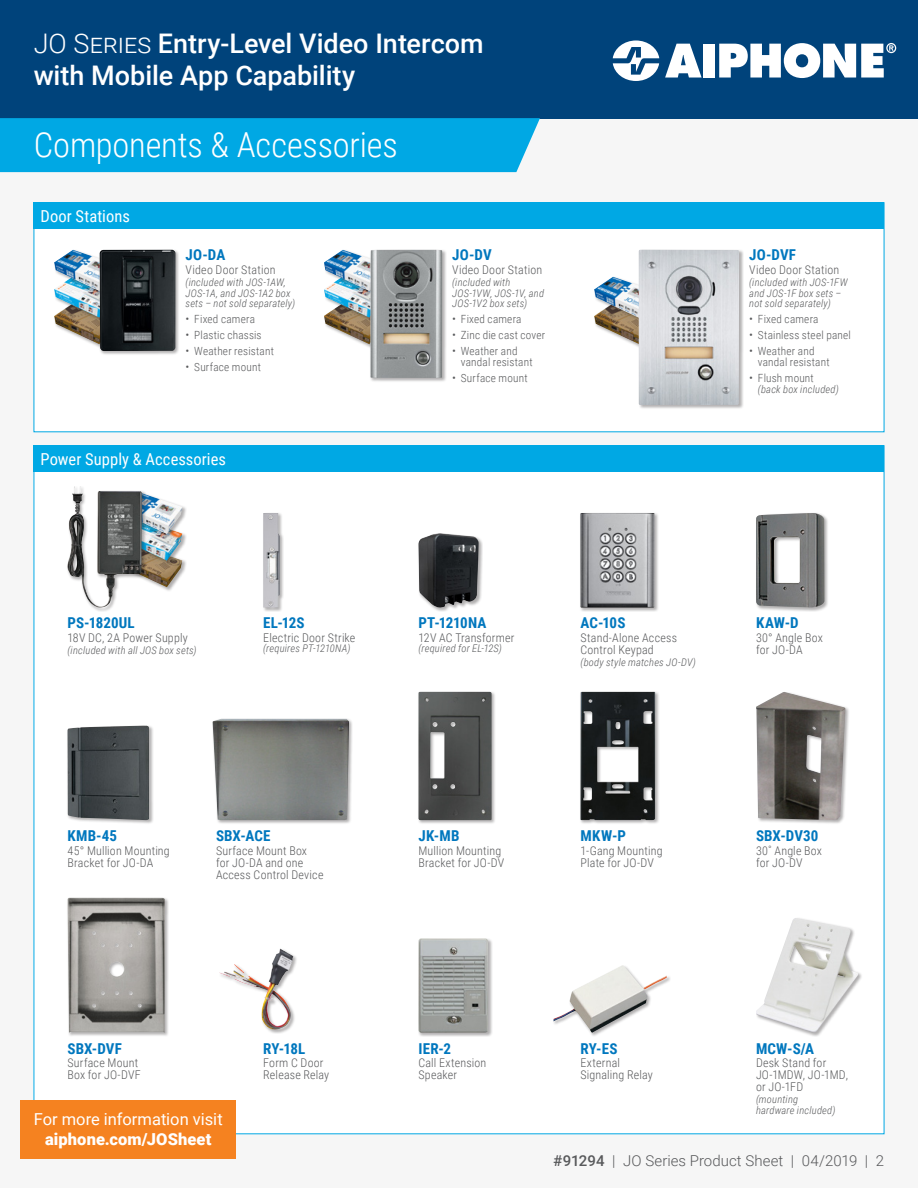
<style>
.page{position:relative;width:918px;height:1188px;background:#f6f6f6}
.page>*{position:absolute;margin:0;border:0;box-sizing:border-box;transform-origin:0 0}
.t1{font:300 34.5px "Roboto Condensed";letter-spacing:-.005em;color:#fff}
.t2{font:500 27px/32.4px "Roboto";color:#fff}
.t3{font:16.5px "Roboto Condensed";letter-spacing:.005em;color:#fff}
.t4{font:16.5px "Roboto";color:#fff}
.t5{font:900 16.5px "Roboto";letter-spacing:.005em;color:#fff}
.t6{font:700 15px "Roboto Condensed";letter-spacing:.01em;color:#0077be}
.t7{font:300 15px "Roboto";letter-spacing:.005em;color:#58595b}
.t8{font:300 12px/12px "Roboto Condensed";letter-spacing:.015em;color:#58595b}
.t9{font:300 11.25px/11.2px "Roboto Condensed";letter-spacing:.02em;color:#58595b}
.t10{font:italic 300 10.5px/10.5px "Roboto Condensed";letter-spacing:.02em;color:#58595b}
.s1{font-weight:300}
.s2{font-size:12px}
.s3{font-weight:500}
</style>
<div class="page">
<div style="left:0;top:0;width:918px;height:118px;background:#00437b"></div>
<div style="left:0;top:118px;width:540px;height:54px;background:#00a8e4"></div>
<svg style="left:613px;top:41px;width:46px;height:40px"></svg>
<svg style="left:665px;top:44px;width:37px;height:34px"></svg>
<div style="left:703px;top:44px;width:12px;height:34px;background:#fff"></div>
<svg style="left:719px;top:43px;width:177px;height:35px"></svg>
<div style="left:34px;top:446px;width:850px;height:688px;background:#fff"></div>
<div style="left:34px;top:446px;width:850px;height:26px;background:#00a8e4"></div>
<svg style="left:34px;top:202px;width:850px;height:230px"></svg>
<div style="left:121px;top:546px;width:66px;height:46px;background:#231f20;opacity:.36"></div>
<img style="left:147px;top:565px;width:35px;height:22px">
<div style="left:121px;top:519px;width:66px;height:46px;background:#231f20;opacity:.36"></div>
<img style="left:147px;top:538px;width:35px;height:23px">
<div style="left:121px;top:493px;width:66px;height:45px;background:#231f20;opacity:.36"></div>
<img style="left:147px;top:493px;width:35px;height:41px">
<div style="left:594px;top:303px;width:65px;height:46px;background:#fff"></div>
<img style="left:595px;top:322px;width:43px;height:22px">
<div style="left:594px;top:277px;width:65px;height:45px;background:#231f20;opacity:.36"></div>
<img style="left:594px;top:277px;width:44px;height:41px">
<div style="left:324px;top:303px;width:65px;height:46px;background:#231f20;opacity:.36"></div>
<img style="left:324px;top:322px;width:45px;height:22px">
<div style="left:324px;top:276px;width:65px;height:46px;background:#231f20;opacity:.36"></div>
<img style="left:324px;top:295px;width:45px;height:23px">
<div style="left:324px;top:250px;width:65px;height:45px;background:#231f20;opacity:.36"></div>
<img style="left:324px;top:250px;width:45px;height:41px">
<div style="left:54px;top:303px;width:65px;height:46px;background:#231f20;opacity:.36"></div>
<img style="left:54px;top:322px;width:45px;height:22px">
<div style="left:54px;top:276px;width:65px;height:46px;background:#231f20;opacity:.36"></div>
<img style="left:54px;top:295px;width:45px;height:23px">
<div style="left:54px;top:250px;width:65px;height:45px;background:#231f20;opacity:.36"></div>
<img style="left:54px;top:250px;width:45px;height:41px">
<div style="left:755px;top:512px;width:74px;height:100px;background:#231f20;opacity:.36"></div>
<img style="left:756px;top:513px;width:68px;height:95px">
<div style="left:67px;top:725px;width:87px;height:99px;background:#231f20;opacity:.36"></div>
<img style="left:68px;top:726px;width:81px;height:94px">
<div style="left:262px;top:512px;width:22px;height:100px;background:#231f20;opacity:.36"></div>
<img style="left:263px;top:513px;width:17px;height:95px">
<div style="left:418px;top:533px;width:65px;height:79px;background:#231f20;opacity:.36"></div>
<img style="left:418px;top:533px;width:61px;height:75px">
<div style="left:20px;top:1100px;width:216px;height:59px;background:#f58220"></div>
<div style="left:418px;top:691px;width:78px;height:133px;background:#231f20;opacity:.36"></div>
<img style="left:418px;top:692px;width:74px;height:128px">
<div style="left:219px;top:948px;width:79px;height:86px;background:#231f20;opacity:.36"></div>
<img style="left:219px;top:948px;width:74px;height:82px">
<div style="left:212px;top:718px;width:141px;height:106px;background:#231f20;opacity:.36"></div>
<img style="left:213px;top:719px;width:136px;height:101px">
<div style="left:580px;top:691px;width:80px;height:133px;background:#231f20;opacity:.36"></div>
<img style="left:580px;top:692px;width:75px;height:128px">
<div style="left:580px;top:512px;width:79px;height:100px;background:#231f20;opacity:.36"></div>
<img style="left:580px;top:513px;width:75px;height:95px">
<div style="left:67px;top:897px;width:102px;height:140px;background:#231f20;opacity:.36"></div>
<img style="left:68px;top:898px;width:97px;height:135px">
<div style="left:756px;top:692px;width:94px;height:132px;background:#231f20;opacity:.36"></div>
<img style="left:756px;top:692px;width:89px;height:128px">
<div style="left:418px;top:937px;width:75px;height:100px;background:#231f20;opacity:.36"></div>
<img style="left:418px;top:938px;width:70px;height:95px">
<div style="left:553px;top:965px;width:118px;height:72px;background:#231f20;opacity:.36"></div>
<img style="left:553px;top:965px;width:114px;height:68px">
<div style="left:756px;top:918px;width:106px;height:119px;background:#231f20;opacity:.36"></div>
<img style="left:756px;top:918px;width:102px;height:115px">
<div style="left:99px;top:249px;width:81px;height:106px;background:#231f20;opacity:.36"></div>
<img style="left:100px;top:250px;width:76px;height:101px">
<div style="left:369px;top:249px;width:78px;height:133px;background:#231f20;opacity:.36"></div>
<img style="left:370px;top:250px;width:72px;height:128px">
<div style="left:638px;top:249px;width:106px;height:160px;background:#231f20;opacity:.36"></div>
<img style="left:639px;top:250px;width:100px;height:155px">
<div style="left:67px;top:486px;width:80px;height:126px;background:#231f20;opacity:.36"></div>
<img style="left:68px;top:486px;width:74px;height:122px">
<h2 class="t2" style="left:34px;top:26px;width:451px"><span class="s1">JO Series</span> Entry-Level Video Intercom with Mobile App Capability</h2>
<h1 class="t1" style="left:34px;top:121px;width:366px">Components &amp; Accessories</h1>
<h3 class="t3" style="left:40px;top:204px;width:91px">Door Stations</h3>
<p class="t6" style="left:186px;top:245px;width:41px">JO‑DA</p>
<p class="t8" style="left:186px;top:263px;width:91px">Video Door Station</p>
<p class="t10" style="left:186px;top:277px;width:111px">(included with JOS‑1AW,<br>JOS‑1A, and JOS‑1A2 box sets – not sold separately)</p>
<p class="t9" style="left:186px;top:313px;width:71px"><span class="s2">•</span> Fixed camera</p>
<p class="t9" style="left:186px;top:329px;width:78px"><span class="s2">•</span> Plastic chassis</p>
<p class="t9" style="left:186px;top:345px;width:90px"><span class="s2">•</span> Weather resistant</p>
<p class="t9" style="left:186px;top:361px;width:77px"><span class="s2">•</span> Surface mount</p>
<h3 class="t3" style="left:40px;top:447px;width:187px">Power Supply &amp; Accessories</h3>
<p class="t6" style="left:452px;top:245px;width:41px">JO‑DV</p>
<p class="t8" style="left:452px;top:263px;width:91px">Video Door Station</p>
<p class="t10" style="left:452px;top:277px;width:93px">(included with<br>JOS‑1VW, JOS‑1V, and<br>JOS‑1V2 box sets)</p>
<p class="t9" style="left:452px;top:313px;width:71px"><span class="s2">•</span> Fixed camera</p>
<p class="t9" style="left:452px;top:329px;width:95px"><span class="s2">•</span> Zinc die cast cover</p>
<p class="t9" style="left:461px;top:345px;width:73px;text-indent:-9px"><span class="s2">•</span> Weather and vandal resistant</p>
<p class="t9" style="left:452px;top:372px;width:77px"><span class="s2">•</span> Surface mount</p>
<p class="t6" style="left:749px;top:245px;width:48px">JO‑DVF</p>
<p class="t8" style="left:749px;top:263px;width:91px">Video Door Station</p>
<p class="t10" style="left:749px;top:277px;width:100px">(included with JOS‑1FW and JOS‑1F box sets – not sold separately)</p>
<p class="t9" style="left:749px;top:313px;width:71px"><span class="s2">•</span> Fixed camera</p>
<p class="t9" style="left:749px;top:329px;width:103px"><span class="s2">•</span> Stainless steel panel</p>
<p class="t9" style="left:758px;top:345px;width:73px;text-indent:-9px"><span class="s2">•</span> Weather and vandal resistant</p>
<p class="t9" style="left:749px;top:372px;width:66px"><span class="s2">•</span> Flush mount</p>
<p class="t10" style="left:758px;top:383px;width:83px">(back box included)</p>
<p class="t6" style="left:68px;top:612px;width:69px">PS‑1820UL</p>
<p class="t8" style="left:68px;top:631px;width:122px">18V DC, 2A Power Supply</p>
<p class="t10" style="left:68px;top:645px;width:131px">(included with all JOS box sets)</p>
<p class="t6" style="left:263px;top:612px;width:43px">EL‑12S</p>
<p class="t8" style="left:263px;top:631px;width:94px">Electric Door Strike</p>
<p class="t10" style="left:263px;top:643px;width:89px">(requires PT‑1210NA)</p>
<p class="t6" style="left:418px;top:612px;width:70px">PT‑1210NA</p>
<p class="t8" style="left:418px;top:631px;width:98px">12V AC Transformer</p>
<p class="t10" style="left:418px;top:643px;width:85px">(required for EL‑12S)</p>
<p class="t6" style="left:580px;top:612px;width:46px">AC‑10S</p>
<p class="t8" style="left:580px;top:631px;width:98px">Stand‑Alone Access<br>Control Keypad</p>
<p class="t10" style="left:580px;top:657px;width:117px">(body style matches JO‑DV)</p>
<p class="t6" style="left:756px;top:612px;width:44px">KAW‑D</p>
<p class="t8" style="left:756px;top:631px;width:68px">30° Angle Box for JO‑DA</p>
<p class="t6" style="left:68px;top:825px;width:51px">KMB‑45</p>
<p class="t8" style="left:68px;top:844px;width:104px">45° Mullion Mounting<br>Bracket for JO‑DA</p>
<p class="t6" style="left:216px;top:825px;width:56px">SBX‑ACE</p>
<p class="t8" style="left:216px;top:844px;width:109px">Surface Mount Box<br>for JO-DA and one<br>Access Control Device</p>
<p class="t6" style="left:418px;top:825px;width:42px">JK‑MB</p>
<p class="t8" style="left:418px;top:844px;width:87px">Mullion Mounting<br>Bracket for JO‑DV</p>
<p class="t6" style="left:580px;top:825px;width:47px">MKW‑P</p>
<p class="t8" style="left:580px;top:844px;width:84px">1‑Gang Mounting<br>Plate for JO‑DV</p>
<p class="t6" style="left:756px;top:825px;width:64px">SBX‑DV30</p>
<p class="t8" style="left:756px;top:844px;width:67px">30˚ Angle Box for JO‑DV</p>
<p class="t6" style="left:68px;top:1038px;width:56px">SBX‑DVF</p>
<p class="t8" style="left:68px;top:1057px;width:75px">Surface Mount<br>Box for JO‑DVF</p>
<h3 class="t4" style="left:34px;top:1108px;width:191px">For more information visit</h3>
<h3 class="t5" style="left:45px;top:1128px;width:168px">aiphone.com/JOSheet</h3>
<p class="t6" style="left:263px;top:1038px;width:44px">RY‑18L</p>
<p class="t8" style="left:263px;top:1057px;width:68px">Form C Door<br>Release Relay</p>
<p class="t6" style="left:418px;top:1038px;width:34px">IER‑2</p>
<p class="t8" style="left:418px;top:1057px;width:69px">Call Extension<br>Speaker</p>
<p class="t6" style="left:580px;top:1038px;width:38px">RY‑ES</p>
<p class="t8" style="left:580px;top:1057px;width:74px">External<br>Signaling Relay</p>
<p class="t6" style="left:756px;top:1038px;width:60px">MCW‑S/A</p>
<p class="t8" style="left:756px;top:1057px;width:94px">Desk Stand for<br>JO‑1MDW, JO‑1MD, or JO‑1FD</p>
<p class="t10" style="left:756px;top:1094px;width:81px">(mounting hardware included)</p>
<p class="t7" style="left:553px;top:1150px;width:333px"><span class="s3">#91294</span> | JO Series Product Sheet | 04/2019 | 2</p>
</div>
